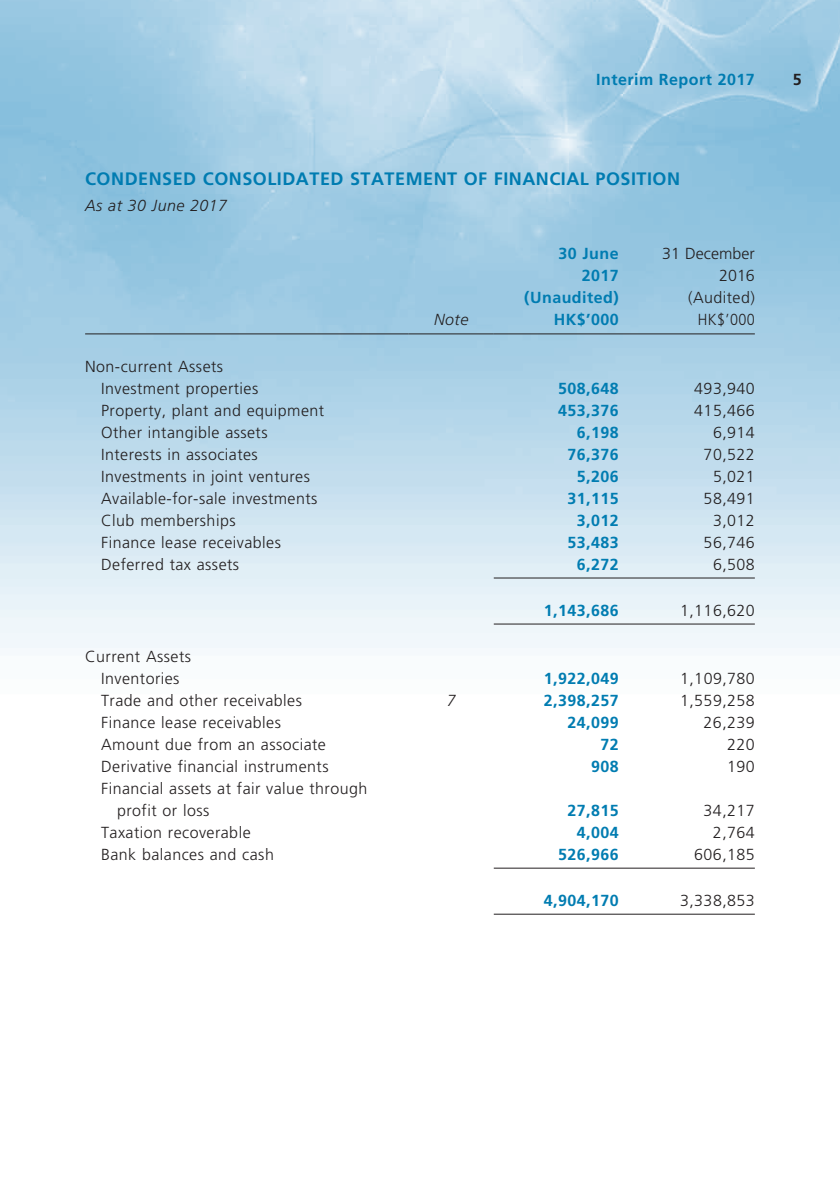
<style>
.page{position:relative;width:840px;height:1191px;background:#fff}
.page>*{position:absolute;margin:0;border:0;box-sizing:border-box;transform-origin:0 0}
.t1{font:700 18px "Frutiger LT Std";letter-spacing:.03em;color:#007cb1}
.t2{font:300 16px/22px "Frutiger LT Std";letter-spacing:.03em;color:#231f20}
.t3{font:700 16px/22px "Frutiger LT Std";letter-spacing:.03em;color:#007cb1;text-align:right}
.t4{font:italic 300 16px "Frutiger LT Std";letter-spacing:.03em;color:#231f20}
.t5{font:300 16px/22px "Frutiger LT Std";letter-spacing:.005em;color:#231f20;text-align:right}
.t6{font:300 16px "Frutiger LT Std";letter-spacing:.03em;color:#231f20;scale:.9 1}
.t7{font:700 16px "Frutiger LT Std";color:#231f20}
</style>
<div class="page">
<img style="left:0;top:0;width:839px;height:915px">
<hr style="left:85px;top:333px;width:323px;height:1px;background:#231f20">
<hr style="left:408px;top:333px;width:85px;height:1px;background:#231f20">
<hr style="left:493px;top:333px;width:136px;height:1px;background:#231f20">
<hr style="left:629px;top:333px;width:125px;height:1px;background:#231f20">
<hr style="left:493px;top:577px;width:136px;height:1px;background:#231f20">
<hr style="left:629px;top:577px;width:125px;height:1px;background:#231f20">
<hr style="left:493px;top:623px;width:136px;height:1px;background:#231f20">
<hr style="left:629px;top:623px;width:125px;height:1px;background:#231f20">
<hr style="left:493px;top:867px;width:136px;height:1px;background:#231f20">
<hr style="left:629px;top:867px;width:125px;height:1px;background:#231f20">
<hr style="left:493px;top:913px;width:136px;height:1px;background:#231f20">
<hr style="left:629px;top:913px;width:125px;height:1px;background:#231f20">
<p class="t3" style="left:595px;top:69px;width:160px">Interim Report 2017</p>
<p class="t7" style="left:792px;top:70px;width:10px">5</p>
<p class="t1" style="left:85px;top:168px;width:596px">CONDENSED CONSOLIDATED STATEMENT OF FINANCIAL POSITION</p>
<p class="t4" style="left:85px;top:197px;width:143px">As at 30 June 2017</p>
<p class="t3" style="left:558px;top:243px;width:62px">30 June<br>2017</p>
<p class="t5" style="left:662px;top:243px;width:94px">31 December<br>2016</p>
<p class="t3" style="left:524px;top:287px;width:96px">(Unaudited)</p>
<p class="t2" style="left:687px;top:287px;width:68px">(Audited)</p>
<p class="t4" style="left:434px;top:311px;width:36px">Note</p>
<p class="t3" style="left:553px;top:309px;width:66px">HK$’000</p>
<p class="t6" style="left:697px;top:311px;width:65px">HK$’000</p>
<p class="t2" style="left:101px;top:355px;width:158px;text-indent:-16px">Non-current Assets<br>Investment properties</p>
<p class="t3" style="left:557px;top:377px;width:62px">508,648</p>
<p class="t2" style="left:694px;top:377px;width:62px">493,940</p>
<p class="t2" style="left:101px;top:399px;width:224px">Property, plant and equipment</p>
<p class="t3" style="left:557px;top:399px;width:62px">453,376</p>
<p class="t2" style="left:694px;top:399px;width:62px">415,466</p>
<p class="t2" style="left:101px;top:421px;width:168px">Other intangible assets</p>
<p class="t3" style="left:576px;top:421px;width:43px">6,198</p>
<p class="t2" style="left:712px;top:421px;width:43px">6,914</p>
<p class="t2" style="left:101px;top:443px;width:158px">Interests in associates</p>
<p class="t3" style="left:567px;top:443px;width:53px">76,376</p>
<p class="t2" style="left:703px;top:443px;width:53px">70,522</p>
<p class="t2" style="left:101px;top:465px;width:210px">Investments in joint ventures</p>
<p class="t3" style="left:576px;top:465px;width:43px">5,206</p>
<p class="t2" style="left:712px;top:465px;width:43px">5,021</p>
<p class="t2" style="left:101px;top:487px;width:218px">Available-for-sale investments</p>
<p class="t3" style="left:567px;top:487px;width:53px">31,115</p>
<p class="t2" style="left:703px;top:487px;width:53px">58,491</p>
<p class="t2" style="left:101px;top:509px;width:136px">Club memberships</p>
<p class="t3" style="left:576px;top:509px;width:43px">3,012</p>
<p class="t2" style="left:712px;top:509px;width:43px">3,012</p>
<p class="t2" style="left:101px;top:531px;width:181px">Finance lease receivables</p>
<p class="t3" style="left:567px;top:531px;width:53px">53,483</p>
<p class="t2" style="left:703px;top:531px;width:53px">56,746</p>
<p class="t2" style="left:101px;top:553px;width:139px">Deferred tax assets</p>
<p class="t3" style="left:576px;top:553px;width:43px">6,272</p>
<p class="t2" style="left:712px;top:553px;width:43px">6,508</p>
<p class="t3" style="left:543px;top:599px;width:76px">1,143,686</p>
<p class="t2" style="left:679px;top:599px;width:76px">1,116,620</p>
<p class="t2" style="left:85px;top:645px;width:107px;text-align:center">Current Assets<br>Inventories</p>
<p class="t3" style="left:543px;top:667px;width:76px">1,922,049</p>
<p class="t2" style="left:679px;top:667px;width:76px">1,109,780</p>
<p class="t2" style="left:101px;top:689px;width:202px">Trade and other receivables</p>
<p class="t4" style="left:446px;top:691px;width:10px">7</p>
<p class="t3" style="left:543px;top:689px;width:76px">2,398,257</p>
<p class="t2" style="left:679px;top:689px;width:76px">1,559,258</p>
<p class="t2" style="left:101px;top:711px;width:181px">Finance lease receivables</p>
<p class="t3" style="left:567px;top:711px;width:53px">24,099</p>
<p class="t2" style="left:703px;top:711px;width:53px">26,239</p>
<p class="t2" style="left:101px;top:733px;width:226px">Amount due from an associate</p>
<p class="t3" style="left:600px;top:733px;width:20px">72</p>
<p class="t2" style="left:726px;top:733px;width:29px">220</p>
<p class="t2" style="left:101px;top:755px;width:229px">Derivative financial instruments</p>
<p class="t3" style="left:590px;top:755px;width:29px">908</p>
<p class="t2" style="left:726px;top:755px;width:29px">190</p>
<p class="t2" style="left:117px;top:777px;width:251px;text-indent:-16px">Financial assets at fair value through profit or loss</p>
<p class="t3" style="left:567px;top:799px;width:53px">27,815</p>
<p class="t2" style="left:703px;top:799px;width:53px">34,217</p>
<p class="t2" style="left:101px;top:821px;width:151px">Taxation recoverable</p>
<p class="t3" style="left:576px;top:821px;width:43px">4,004</p>
<p class="t2" style="left:712px;top:821px;width:43px">2,764</p>
<p class="t2" style="left:101px;top:843px;width:174px">Bank balances and cash</p>
<p class="t3" style="left:557px;top:843px;width:62px">526,966</p>
<p class="t2" style="left:694px;top:843px;width:62px">606,185</p>
<p class="t3" style="left:543px;top:889px;width:76px">4,904,170</p>
<p class="t2" style="left:679px;top:889px;width:76px">3,338,853</p>
</div>
